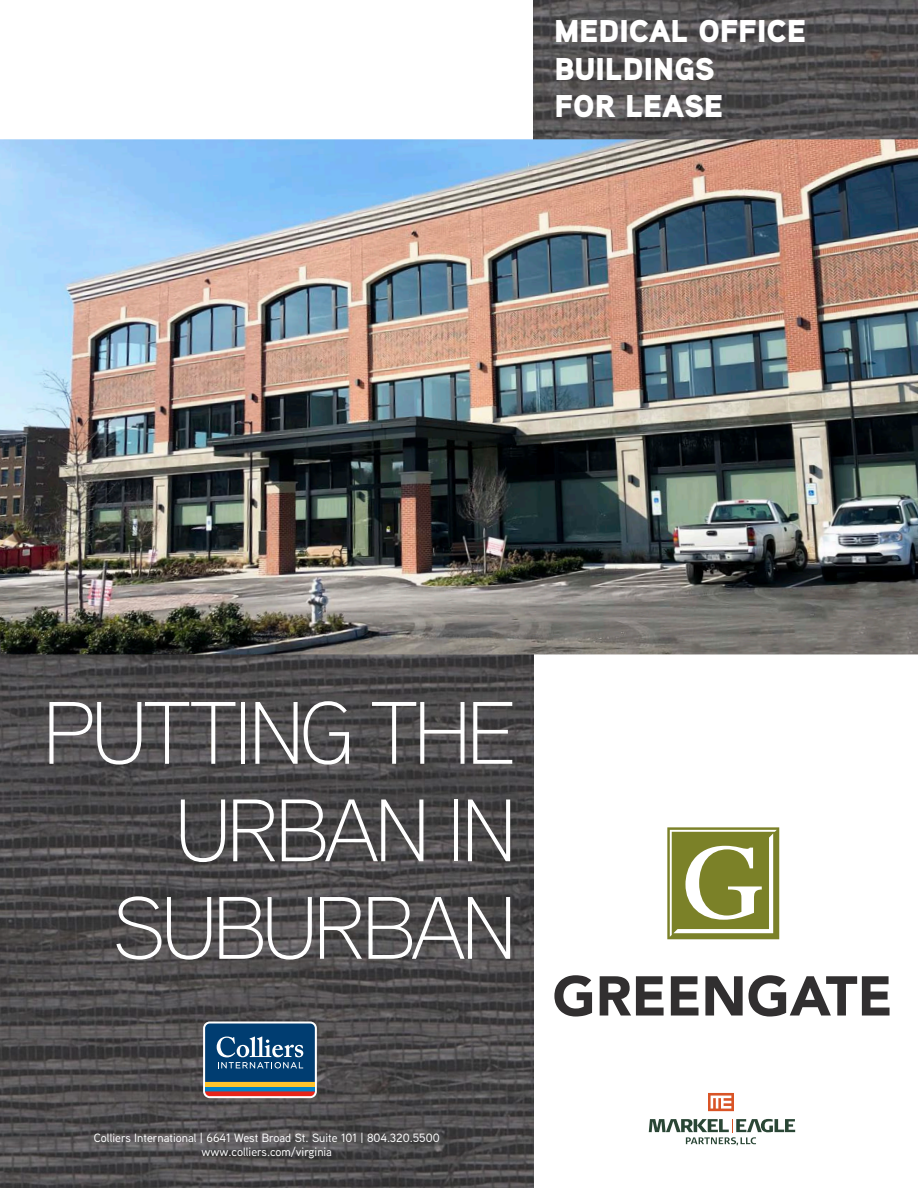
<style>
.page{position:relative;width:918px;height:1188px;background:#fff}
.page>*{position:absolute;margin:0;border:0;box-sizing:border-box;transform-origin:0 0}
.t1{font:300 88.5px/97.5px "Aaux Next";letter-spacing:-.05em;color:#fff;text-align:right}
.t2{font:900 31.5px "Aaux Next";color:#fff}
.t3{font:500 12px "Aaux Next";color:#fff}
</style>
<div class="page">
<img style="left:534px;top:0;width:384px;height:139px">
<img style="left:0;top:654px;width:534px;height:534px">
<img style="left:0;top:139px;width:918px;height:515px">
<svg style="left:667px;top:827px;width:112px;height:112px"></svg>
<svg style="left:554px;top:975px;width:38px;height:42px"></svg>
<svg style="left:600px;top:976px;width:64px;height:40px"></svg>
<svg style="left:671px;top:976px;width:28px;height:40px"></svg>
<svg style="left:705px;top:976px;width:38px;height:40px"></svg>
<svg style="left:749px;top:975px;width:141px;height:42px"></svg>
<svg style="left:708px;top:1093px;width:26px;height:18px"></svg>
<svg style="left:649px;top:1119px;width:146px;height:26px"></svg>
<svg style="left:203px;top:1021px;width:114px;height:77px;background:#476783"></svg>
<p class="t2" style="left:554px;top:8px;width:253px">MEDICAL OFFICE</p>
<p class="t2" style="left:554px;top:46px;width:162px">BUILDINGS</p>
<p class="t2" style="left:554px;top:84px;width:170px">FOR LEASE</p>
<p class="t1" style="left:43px;top:681px;width:475px">PUTTING THE<br>URBAN IN<br>SUBURBAN</p>
<p class="t3" style="left:94px;top:1130px;width:347px">Colliers International | 6641 West Broad St. Suite 101 | 804.320.5500</p>
<p class="t3" style="left:201px;top:1144px;width:132px">www.colliers.com/virginia</p>
</div>
